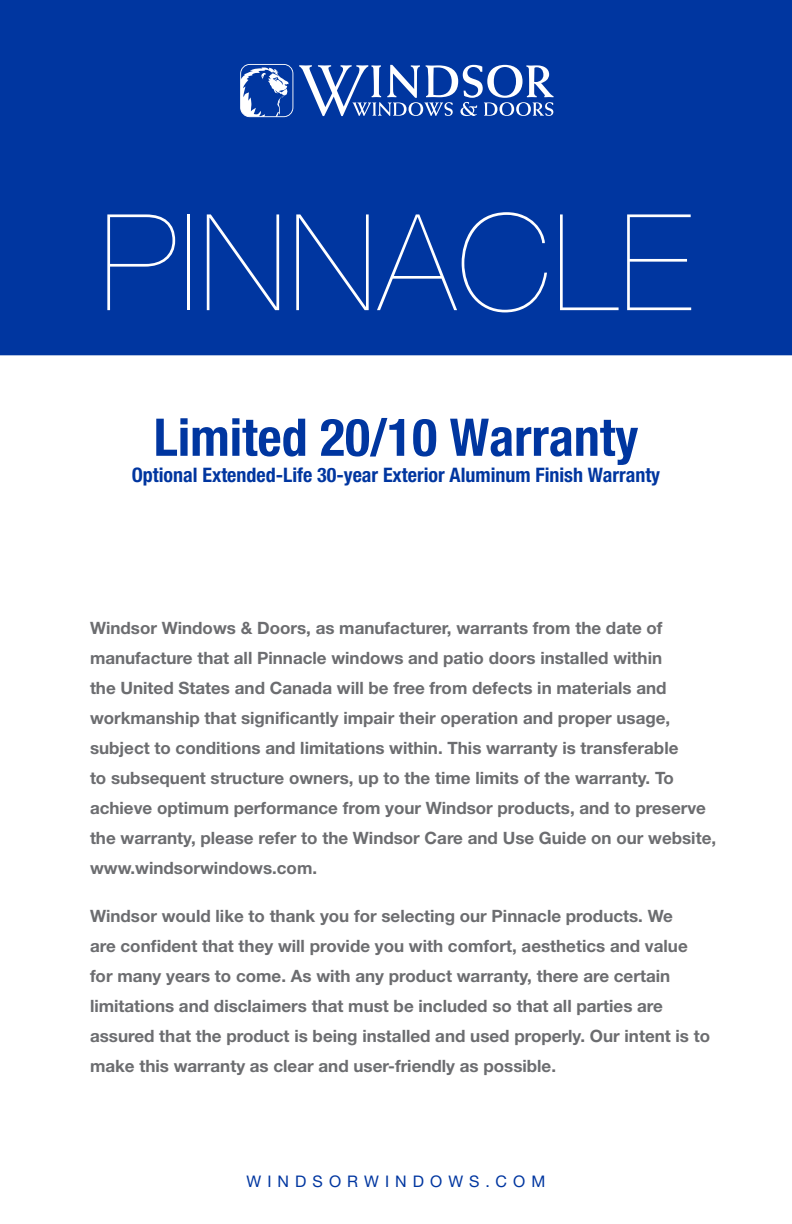
<style>
.page{position:relative;width:792px;height:1224px;background:#fff}
.page>*{position:absolute;margin:0;border:0;box-sizing:border-box;transform-origin:0 0}
.t1{font:200 134px "Helvetica Neue LT Std";letter-spacing:.02em;color:#fff}
.t2{font:700 condensed 52px "Helvetica Neue LT Std";color:#0036a0}
.t3{font:700 condensed 20px "Helvetica Neue LT Std";color:#0036a0}
.t4{font:700 17px/30px "Helvetica Neue LT Std";color:#6c6d70}
.t5{font:16px "Helvetica Neue LT Std";letter-spacing:.38em;color:#0036a0}
</style>
<div class="page">
<div style="left:0;top:0;width:792px;height:355px;background:#0036a0"></div>
<svg style="left:299px;top:65px;width:255px;height:51px"></svg>
<svg style="left:240px;top:64px;width:53px;height:53px"></svg>
<h1 class="t1" style="left:100px;top:185px;width:593px">PINNACLE</h1>
<h2 class="t2" style="left:154px;top:406px;width:486px">Limited 20/10 Warranty</h2>
<p class="t3" style="left:132px;top:463px;width:530px">Optional Extended-Life 30-year Exterior Aluminum Finish Warranty</p>
<p class="t4" style="left:90px;top:613px;width:628px">Windsor Windows &amp; Doors, as manufacturer, warrants from the date of manufacture that all Pinnacle windows and patio doors installed within<br>the United States and Canada will be free from defects in materials and workmanship that significantly impair their operation and proper usage, subject to conditions and limitations within. This warranty is transferable<br>to subsequent structure owners, up to the time limits of the warranty. To achieve optimum performance from your Windsor products, and to preserve the warranty, please refer to the Windsor Care and Use Guide on our website, www.windsorwindows.com.</p>
<p class="t4" style="left:90px;top:901px;width:622px">Windsor would like to thank you for selecting our Pinnacle products. We<br>are confident that they will provide you with comfort, aesthetics and value for many years to come. As with any product warranty, there are certain limitations and disclaimers that must be included so that all parties are assured that the product is being installed and used properly. Our intent is to make this warranty as clear and user-friendly as possible.</p>
<p class="t5" style="left:247px;top:1171px;width:300px">WINDSORWINDOWS.COM</p>
</div>
